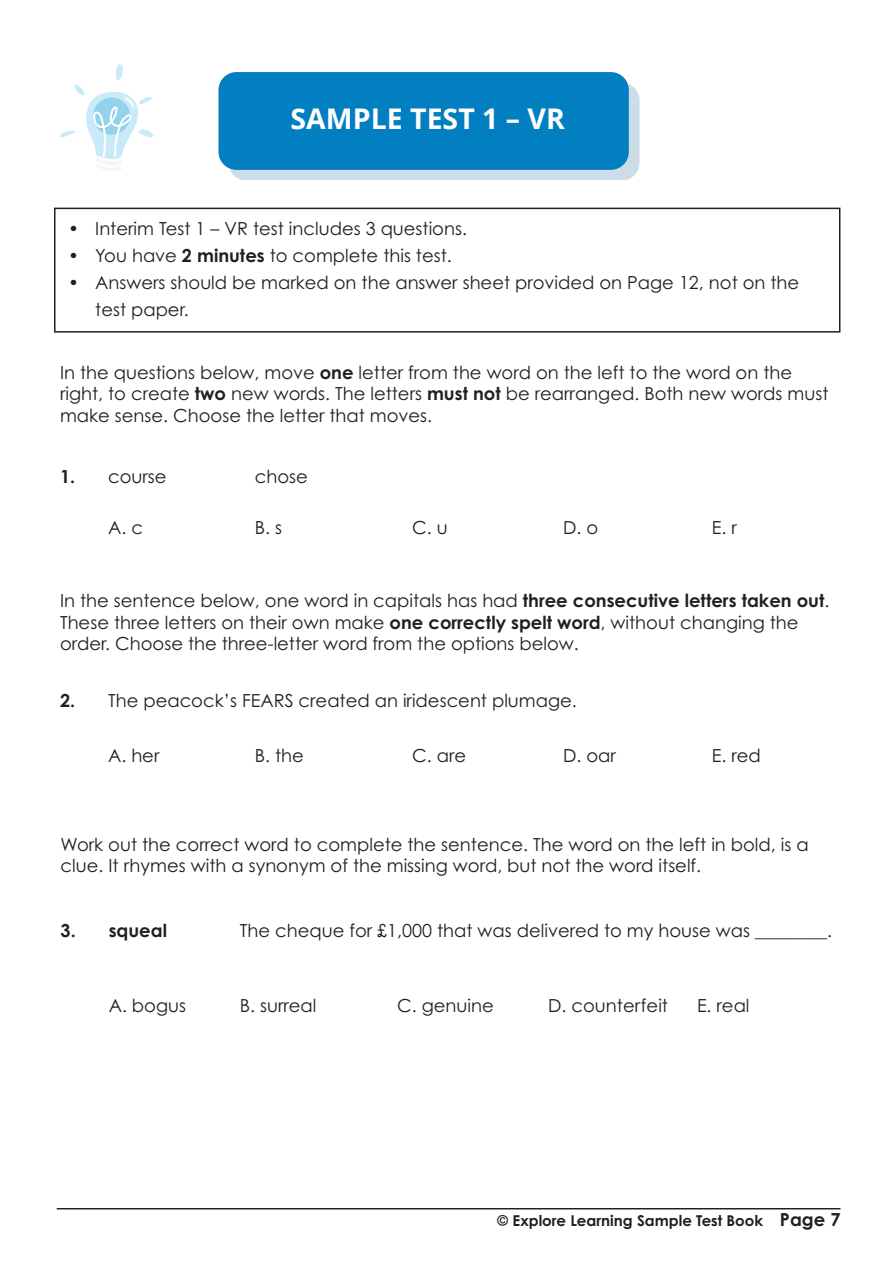
<style>
.page{position:relative;width:893px;height:1263px;background:#fff}
.page>*{position:absolute;margin:0;border:0;box-sizing:border-box;transform-origin:0 0}
.t1{font:700 28.5px "Open Sans";color:#fff}
.t2{font:18px/21.6px "Century Gothic Pro";color:#231f20}
.t3{font:700 18px "Century Gothic Pro";color:#231f20}
.t4{font:700 15px "Century Gothic Pro";color:#231f20}
.s1{font-weight:700}
.s2{font-size:18px}
</style>
<div class="page">
<hr style="left:57px;top:1208px;width:783px;height:1px;background:#231f20">
<div style="left:229px;top:82px;width:410px;height:98px;background:#cddde8"></div>
<div style="left:218px;top:72px;width:411px;height:98px;background:#027fc1;border-radius:18px"></div>
<svg style="left:60px;top:64px;width:94px;height:95px"></svg>
<div style="left:54px;top:208px;width:786px;height:125px;border:2px solid #231f20"></div>
<p class="t1" style="left:291px;top:98px;width:276px">SAMPLE TEST 1 – VR</p>
<p class="t2" style="left:68px;top:218px;width:400px">• Interim Test 1 – VR test includes 3 questions.</p>
<p class="t2" style="left:68px;top:245px;width:385px">• You have <span class="s1">2 minutes</span> to complete this test.</p>
<p class="t2" style="left:95px;top:269px;width:705px;line-height:27px;text-indent:-27px">• Answers should be marked on the answer sheet provided on Page 12, not on the test paper.</p>
<p class="t2" style="left:60px;top:361px;width:770px">In the questions below, move <span class="s1">one</span> letter from the word on the left to the word on the right, to create <span class="s1">two</span> new words. The letters <span class="s1">must not</span> be rearranged. Both new words must make sense. Choose the letter that moves.</p>
<p class="t3" style="left:60px;top:465px;width:17px">1.</p>
<p class="t2" style="left:108px;top:465px;width:60px">course</p>
<p class="t2" style="left:255px;top:465px;width:55px">chose</p>
<p class="t2" style="left:108px;top:516px;width:36px">A. c</p>
<p class="t2" style="left:255px;top:516px;width:29px">B. s</p>
<p class="t2" style="left:412px;top:516px;width:37px">C. u</p>
<p class="t2" style="left:563px;top:516px;width:37px">D. o</p>
<p class="t2" style="left:712px;top:516px;width:27px">E. r</p>
<p class="t2" style="left:60px;top:590px;width:771px">In the sentence below, one word in capitals has had <span class="s1">three consecutive letters taken out</span>.<br>These three letters on their own make <span class="s1">one correctly spelt word</span>, without changing the order. Choose the three-letter word from the options below.</p>
<p class="t3" style="left:60px;top:689px;width:17px">2.</p>
<p class="t2" style="left:108px;top:690px;width:470px">The peacock’s FEARS created an iridescent plumage.</p>
<p class="t2" style="left:108px;top:745px;width:53px">A. her</p>
<p class="t2" style="left:255px;top:745px;width:51px">B. the</p>
<p class="t2" style="left:412px;top:745px;width:55px">C. are</p>
<p class="t2" style="left:563px;top:745px;width:54px">D. oar</p>
<p class="t2" style="left:712px;top:745px;width:50px">E. red</p>
<p class="t2" style="left:61px;top:833px;width:750px">Work out the correct word to complete the sentence. The word on the left in bold, is a clue. It rhymes with a synonym of the missing word, but not the word itself.</p>
<p class="t3" style="left:61px;top:919px;width:17px">3.</p>
<p class="t3" style="left:109px;top:919px;width:60px">squeal</p>
<p class="t2" style="left:240px;top:919px;width:594px">The cheque for £1,000 that was delivered to my house was ________.</p>
<p class="t2" style="left:109px;top:995px;width:79px">A. bogus</p>
<p class="t2" style="left:240px;top:995px;width:78px">B. surreal</p>
<p class="t2" style="left:397px;top:995px;width:98px">C. genuine</p>
<p class="t2" style="left:548px;top:995px;width:121px">D. counterfeit</p>
<p class="t2" style="left:697px;top:995px;width:54px">E. real</p>
<p class="t4" style="left:497px;top:1212px;width:345px">© Explore Learning Sample Test Book <span class="s2">Page 7</span></p>
</div>
